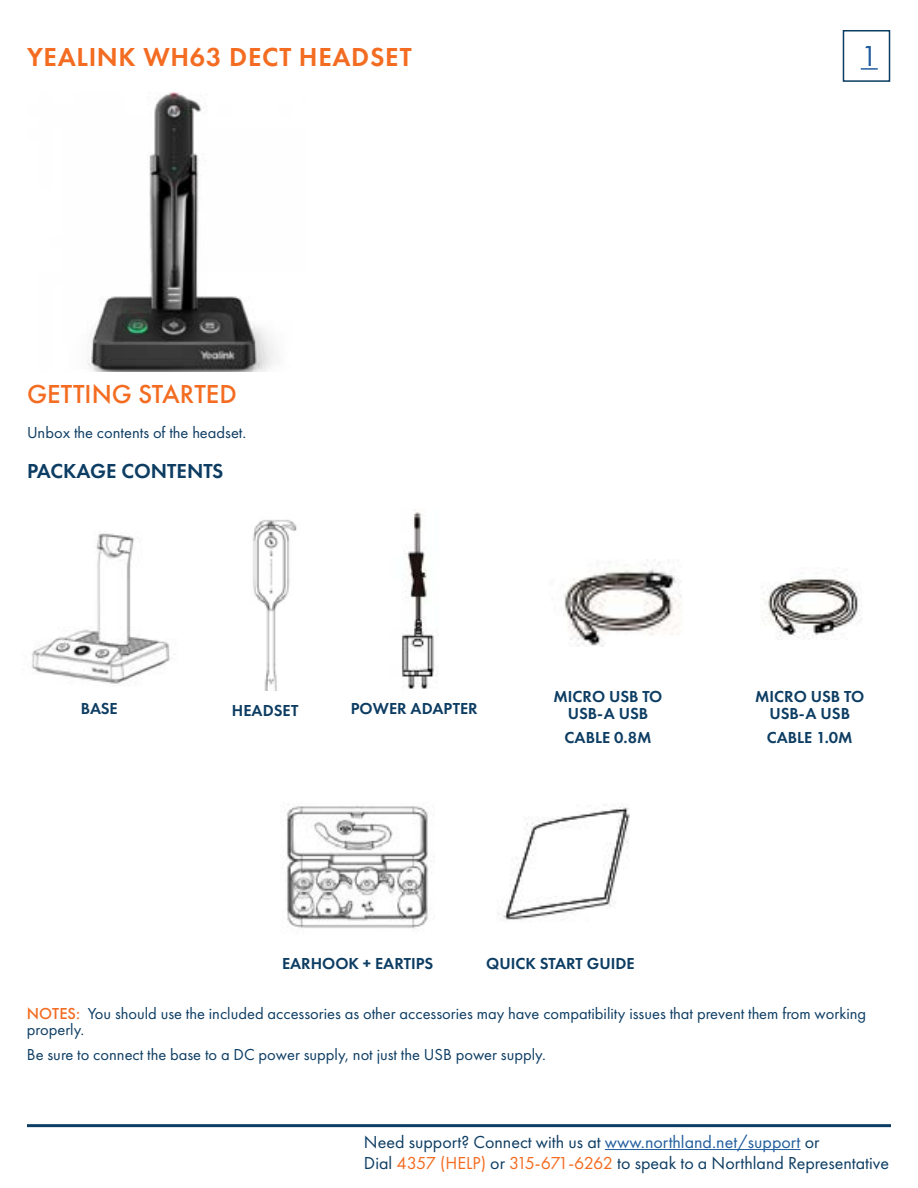
<style>
.page{position:relative;width:918px;height:1188px;background:#fff}
.page>*{position:absolute;margin:0;border:0;box-sizing:border-box;transform-origin:0 0}
.t1{font:30px "Futura PT";color:#215e9e}
.t2{font:600 27px "Futura PT";letter-spacing:.025em;color:#f36c21}
.t3{font:500 27px "Futura PT";color:#f36c21}
.t4{font:600 21px "Futura PT";color:#0d3d63}
.t5{font:18px/21px "Futura PT";color:#0d3d63}
.t6{font:16.5px/16.5px "Futura PT";color:#0d3d63}
.t7{font:600 16.5px/16.5px "Futura PT";color:#0d3d63;text-align:center}
.s1{font-weight:500;color:#f36c21}
.s2{color:#215e9e}
.s3{color:#f36c21}
</style>
<div class="page">
<hr style="left:27px;top:1124px;width:864px;height:3px;background:#0d3d63">
<div style="left:843px;top:30px;width:47px;height:52px;border:2px solid #0b3c61"></div>
<svg style="left:861px;top:68px;width:17px;height:2px"></svg>
<img style="left:32px;top:533px;width:139px;height:151px">
<img style="left:252px;top:520px;width:45px;height:171px">
<img style="left:401px;top:510px;width:37px;height:179px">
<img style="left:564px;top:559px;width:117px;height:88px">
<img style="left:763px;top:571px;width:99px;height:67px">
<img style="left:498px;top:805px;width:132px;height:115px">
<img style="left:286px;top:804px;width:146px;height:127px">
<img style="left:87px;top:93px;width:189px;height:279px">
<hr style="left:605px;top:1149px;width:195px;height:1px;background:#215e9e">
<h2 class="t2" style="left:27px;top:40px;width:386px">YEALINK WH63 DECT HEADSET</h2>
<h1 class="t1" style="left:861px;top:38px;width:19px">1</h1>
<h2 class="t3" style="left:27px;top:378px;width:211px">GETTING STARTED</h2>
<p class="t6" style="left:27px;top:425px;width:221px">Unbox the contents of the headset.</p>
<p class="t4" style="left:27px;top:458px;width:198px">PACKAGE CONTENTS</p>
<p class="t7" style="left:81px;top:700px;width:39px">BASE</p>
<p class="t7" style="left:232px;top:702px;width:68px">HEADSET</p>
<p class="t7" style="left:351px;top:700px;width:128px">POWER ADAPTER</p>
<p class="t7" style="left:554px;top:688px;width:110px">MICRO USB TO<br>USB-A USB</p>
<p class="t7" style="left:565px;top:729px;width:88px">CABLE 0.8M</p>
<p class="t7" style="left:755px;top:688px;width:110px">MICRO USB TO<br>USB-A USB</p>
<p class="t7" style="left:767px;top:729px;width:87px">CABLE 1.0M</p>
<p class="t7" style="left:486px;top:955px;width:150px">QUICK START GUIDE</p>
<p class="t6" style="left:27px;top:1005px;width:841px"><span class="s1">NOTES:</span> You should use the included accessories as other accessories may have compatibility issues that prevent them from working properly.</p>
<p class="t6" style="left:27px;top:1046px;width:520px">Be sure to connect the base to a DC power supply, not just the USB power supply.</p>
<p class="t7" style="left:282px;top:955px;width:153px">EARHOOK + EARTIPS</p>
<p class="t5" style="left:364px;top:1131px;width:527px">Need support? Connect with us at <span class="s2">www.northland.net/support</span> or<br>Dial <span class="s3">4357 (HELP)</span> or <span class="s3">315-671-6262</span> to speak to a Northland Representative</p>
</div>
